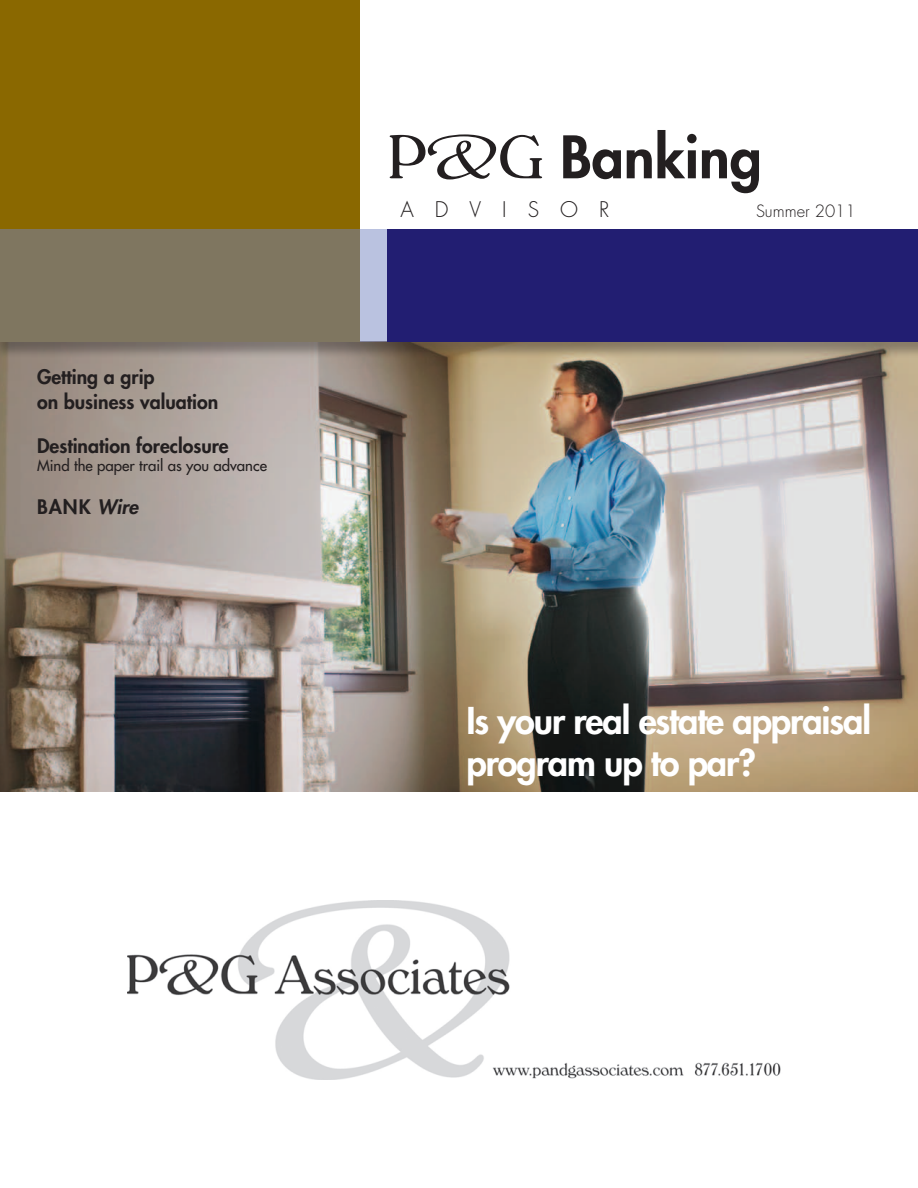
<style>
.page{position:relative;width:918px;height:1188px;background:#fff}
.page>*{position:absolute;margin:0;border:0;box-sizing:border-box;transform-origin:0 0}
.t1{font:800 57px "Futura Std";color:#231f20}
.t2{font:800 36px/42px "Futura Std";letter-spacing:-.03em;color:#fff}
.t3{font:300 21px "Futura Std";letter-spacing:1em;color:#231f20}
.t4{font:800 19.5px/25.5px "Futura Std";color:#231f20}
.t5{font:300 16.5px "Futura Std";color:#231f20}
.t6{font:500 15px "Futura Std";color:#231f20}
.s1{font-style:italic}
.s2{font-family:"Windsor D";font-weight:400;font-size:64.5px}
</style>
<div class="page">
<img style="left:0;top:359px;width:918px;height:433px">
<div style="left:0;top:0;width:360px;height:342px;background:#8a6800"></div>
<div style="left:0;top:230px;width:918px;height:129px;background:#231f20;opacity:.75"></div>
<div style="left:0;top:230px;width:387px;height:112px;background:#7f7660"></div>
<div style="left:387px;top:230px;width:531px;height:112px;background:#221e72"></div>
<img style="left:128px;top:901px;width:653px;height:178px">
<p class="t4" style="left:37px;top:364px;width:183px">Getting a grip<br>on business valuation</p>
<p class="t4" style="left:37px;top:433px;width:193px">Destination foreclosure</p>
<p class="t6" style="left:37px;top:456px;width:232px">Mind the paper trail as you advance</p>
<p class="t4" style="left:37px;top:494px;width:103px">Bank <span class="s1">Wire</span></p>
<h1 class="t1" style="left:387px;top:121px;width:376px"><span class="s2">P&amp;G</span> Banking</h1>
<p class="t3" style="left:401px;top:197px;width:210px">ADVISOR</p>
<p class="t5" style="left:756px;top:201px;width:101px">Summer 2011</p>
<h2 class="t2" style="left:466px;top:700px;width:406px">Is your real estate appraisal program up to par?</h2>
</div>
